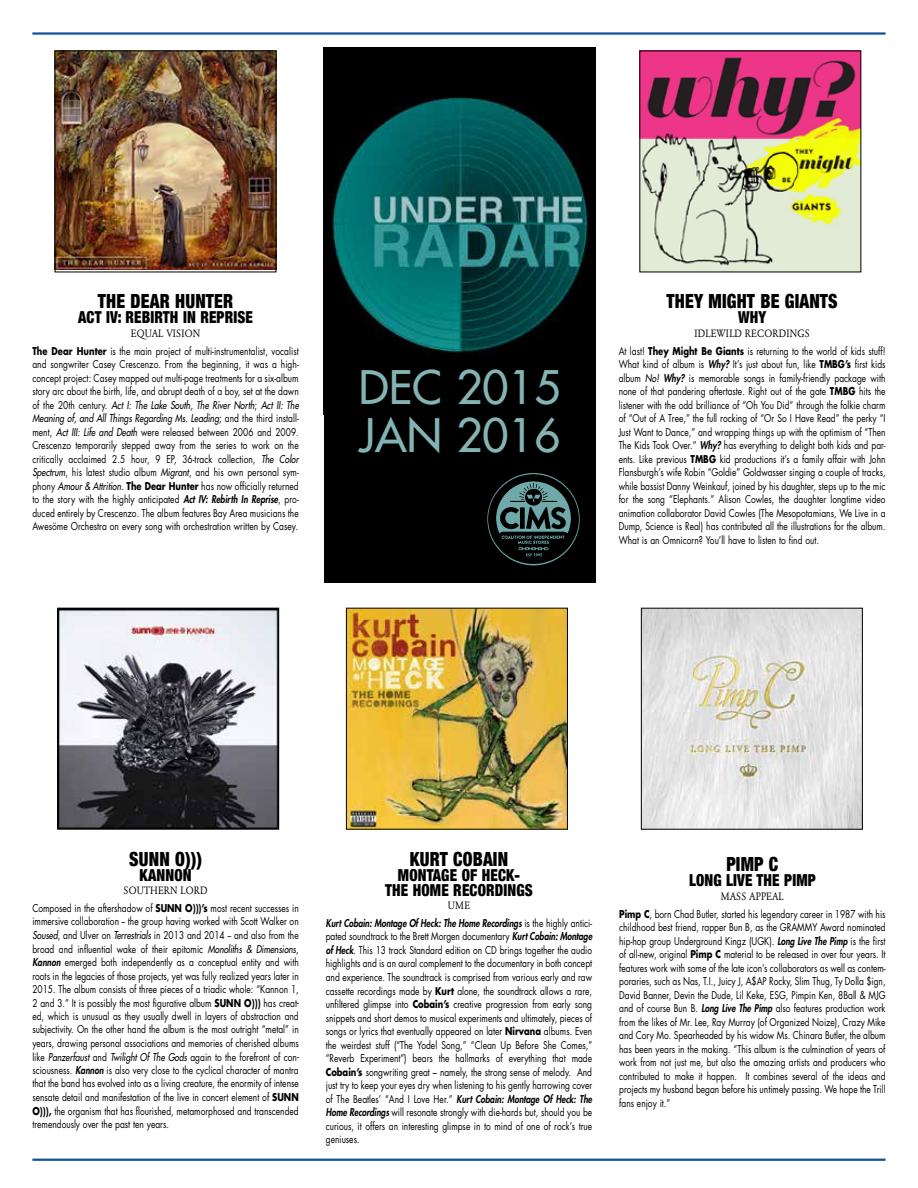
<style>
.page{position:relative;width:918px;height:1188px;background:#fff}
.page>*{position:absolute;margin:0;border:0;box-sizing:border-box;transform-origin:0 0}
.t1{font:45px/48px "Futura";color:#84b3b3}
.t2{font:900 condensed 19.5px "Helvetica Neue";letter-spacing:.01em;color:#000;scale:.9 1}
.t3{font:900 condensed 16.5px/15px "Helvetica Neue";letter-spacing:.01em;color:#000;text-align:center;scale:.9 1}
.t4{font:10.5px/13.5px "Futura";color:#000;text-align:justify;scale:.8 1}
.t5{font:10.5px "Garamond BE";letter-spacing:.02em;color:#000;scale:.9 1}
.t6{font:10.5px "Garamond BE";color:#000;scale:.9 1}
.s1{font-weight:700}
.s2{font-style:italic}
.s3{font-weight:800;font-style:italic}
</style>
<div class="page">
<hr style="left:32px;top:1159px;width:854px;height:2px;background:#0f5399">
<hr style="left:32px;top:32px;width:854px;height:3px;background:#0f5399">
<img style="left:643px;top:610px;width:218px;height:218px">
<div style="left:641px;top:608px;width:222px;height:222px;border:1px solid #000"></div>
<img style="left:348px;top:610px;width:218px;height:217px">
<div style="left:346px;top:608px;width:222px;height:221px;border:1px solid #000"></div>
<img style="left:59px;top:610px;width:218px;height:217px">
<div style="left:57px;top:608px;width:222px;height:221px;border:1px solid #000"></div>
<img style="left:642px;top:53px;width:217px;height:217px">
<img style="left:57px;top:53px;width:217px;height:217px">
<div style="left:55px;top:51px;width:221px;height:221px;border:1px solid #000"></div>
<div style="left:324px;top:47px;width:271px;height:536px;background:#000"></div>
<img style="left:327px;top:97px;width:262px;height:256px">
<img style="left:488px;top:474px;width:91px;height:91px">
<h2 class="t2" style="left:98px;top:285px;width:152px">THE DEAR HUNTER</h2>
<h3 class="t3" style="left:78px;top:309px;width:196px">ACT IV: REBIRTH IN REPRISE</h3>
<p class="t5" style="left:131px;top:327px;width:79px">EQUAL VISION</p>
<p class="t4" style="left:32px;top:344px;width:335px"><span class="s1">The Dear Hunter</span> is the main project of multi-instrumentalist, vocalist and songwriter Casey Crescenzo. From the beginning, it was a high&shy;concept project: Casey mapped out multi-page treatments for a six-album story arc about the birth, life, and abrupt death of a boy, set at the dawn of the 20th century. <span class="s2">Act I: The Lake South, The River North</span>; <span class="s2">Act II: The Meaning of, and All Things Regarding Ms. Leading</span>; and the third install&shy;ment, <span class="s2">Act III: Life and Death</span> were released between 2006 and 2009.<br>Crescenzo temporarily stepped away from the series to work on the critically acclaimed 2.5 hour, 9 EP, 36-track collection, <span class="s2">The Color Spectrum</span>, his latest studio album <span class="s2">Migrant</span>, and his own personal sym&shy;phony <span class="s2">Amour &amp; Attrition</span>. <span class="s1">The Dear Hunter</span> has now officially returned to the story with the highly anticipated <span class="s3">Act IV: Rebirth In Reprise</span>, pro&shy;duced entirely by Crescenzo. The album features Bay Area musicians the Awesöme Orchestra on every song with orchestration written by Casey.</p>
<h1 class="t1" style="left:359px;top:363px;width:203px">DEC 2015<br>JAN 2016</h1>
<h2 class="t2" style="left:667px;top:285px;width:192px">THEY MIGHT BE GIANTS</h2>
<h3 class="t3" style="left:738px;top:309px;width:33px">WHY</h3>
<p class="t5" style="left:694px;top:327px;width:130px">IDLEWILD RECORDINGS</p>
<p class="t4" style="left:619px;top:344px;width:335px">At last! <span class="s1">They Might Be Giants</span> is returning to the world of kids stuff!<br>What kind of album is <span class="s3">Why?</span> It’s just about fun, like <span class="s1">TMBG’s</span> first kids album <span class="s2">No!</span> <span class="s3">Why?</span> is memorable songs in family-friendly package with none of that pandering aftertaste. Right out of the gate <span class="s1">TMBG</span> hits the listener with the odd brilliance of “Oh You Did” through the folkie charm of “Out of A Tree,” the full rocking of “Or So I Have Read” the perky “I Just Want to Dance,” and wrapping things up with the optimism of “Then The Kids Took Over.” <span class="s3">Why?</span> has everything to delight both kids and par&shy;ents. Like previous <span class="s1">TMBG</span> kid productions it’s a family affair with John Flansburgh’s wife Robin “Goldie” Goldwasser singing a couple of tracks, while bassist Danny Weinkauf, joined by his daughter, steps up to the mic for the song “Elephants.” Alison Cowles, the daughter longtime video animation collaborator David Cowles (The Mesopotamians, We Live in a Dump, Science is Real) has contributed all the illustrations for the album.<br>What is an Omnicorn? You’ll have to listen to find out.</p>
<h2 class="t2" style="left:129px;top:843px;width:82px">SUNN O)))</h2>
<h3 class="t3" style="left:140px;top:866px;width:59px">KANNON</h3>
<p class="t5" style="left:124px;top:884px;width:95px">SOUTHERN LORD</p>
<p class="t4" style="left:32px;top:901px;width:335px">Composed in the aftershadow of <span class="s1">SUNN O)))’s</span> most recent successes in immersive collaboration -- the group having worked with Scott Walker on <span class="s2">Soused</span>, and Ulver on <span class="s2">Terrestrials</span> in 2013 and 2014 -- and also from the broad and influential wake of their epitomic <span class="s2">Monoliths &amp; Dimensions</span>, <span class="s3">Kannon</span> emerged both independently as a conceptual entity and with roots in the legacies of those projects, yet was fully realized years later in 2015. The album consists of three pieces of a triadic whole: “Kannon 1, 2 and 3.” It is possibly the most figurative album <span class="s1">SUNN O)))</span> has creat&shy;ed, which is unusual as they usually dwell in layers of abstraction and subjectivity. On the other hand the album is the most outright “metal” in years, drawing personal associations and memories of cherished albums like <span class="s2">Panzerfaust</span> and <span class="s2">Twilight Of The Gods</span> again to the forefront of con&shy;sciousness. <span class="s3">Kannon</span> is also very close to the cyclical character of mantra that the band has evolved into as a living creature, the enormity of intense sensate detail and manifestation of the live in concert element of <span class="s1">SUNN O))),</span> the organism that has flourished, metamorphosed and transcended tremendously over the past ten years.</p>
<h2 class="t2" style="left:410px;top:843px;width:111px">KURT COBAIN</h2>
<h3 class="t3" style="left:385px;top:866px;width:165px">MONTAGE OF HECK-<br>THE HOME RECORDINGS</h3>
<p class="t5" style="left:448px;top:899px;width:26px">UME</p>
<p class="t4" style="left:326px;top:916px;width:335px"><span class="s3">Kurt Cobain: Montage Of Heck: The Home Recordings</span> is the highly antici&shy;pated soundtrack to the Brett Morgen documentary <span class="s3">Kurt Cobain: Montage of Heck</span>. This 13 track Standard edition on CD brings together the audio highlights and is an aural complement to the documentary in both concept and experience. The soundtrack is comprised from various early and raw cassette recordings made by <span class="s1">Kurt</span> alone, the soundtrack allows a rare, unfiltered glimpse into <span class="s1">Cobain’s</span> creative progression from early song snippets and short demos to musical experiments and ultimately, pieces of songs or lyrics that eventually appeared on later <span class="s1">Nirvana</span> albums. Even the weirdest stuff (“The Yodel Song,” “Clean Up Before She Comes,” “Reverb Experiment”) bears the hallmarks of everything that made <span class="s1">Cobain’s</span> songwriting great – namely, the strong sense of melody. And just try to keep your eyes dry when listening to his gently harrowing cover of The Beatles’ “And I Love Her.” <span class="s3">Kurt Cobain: Montage Of Heck: The Home Recordings</span> will resonate strongly with die-hards but, should you be curious, it offers an interesting glimpse in to mind of one of rock’s true geniuses.</p>
<h2 class="t2" style="left:726px;top:848px;width:59px">PIMP C</h2>
<h3 class="t3" style="left:689px;top:872px;width:142px">LONG LIVE THE PIMP</h3>
<p class="t6" style="left:721px;top:890px;width:71px">MASS APPEAL</p>
<p class="t4" style="left:619px;top:907px;width:335px"><span class="s1">Pimp C</span>, born Chad Butler, started his legendary career in 1987 with his childhood best friend, rapper Bun B, as the GRAMMY Award nominated hip-hop group Underground Kingz (UGK). <span class="s3">Long Live The Pimp</span> is the first of all-new, original <span class="s1">Pimp C</span> material to be released in over four years. It features work with some of the late icon’s collaborators as well as contem&shy;poraries, such as Nas, T.I., Juicy J, A$AP Rocky, Slim Thug, Ty Dolla $ign, David Banner, Devin the Dude, Lil Keke, ESG, Pimpin Ken, 8Ball &amp; MJG and of course Bun B. <span class="s3">Long Live The Pimp</span> also features production work from the likes of Mr. Lee, Ray Murray (of Organized Noize), Crazy Mike and Cory Mo. Spearheaded by his widow Ms. Chinara Butler, the album has been years in the making. “This album is the culmination of years of work from not just me, but also the amazing artists and producers who contributed to make it happen. It combines several of the ideas and projects my husband began before his untimely passing. We hope the Trill fans enjoy it.”</p>
</div>
